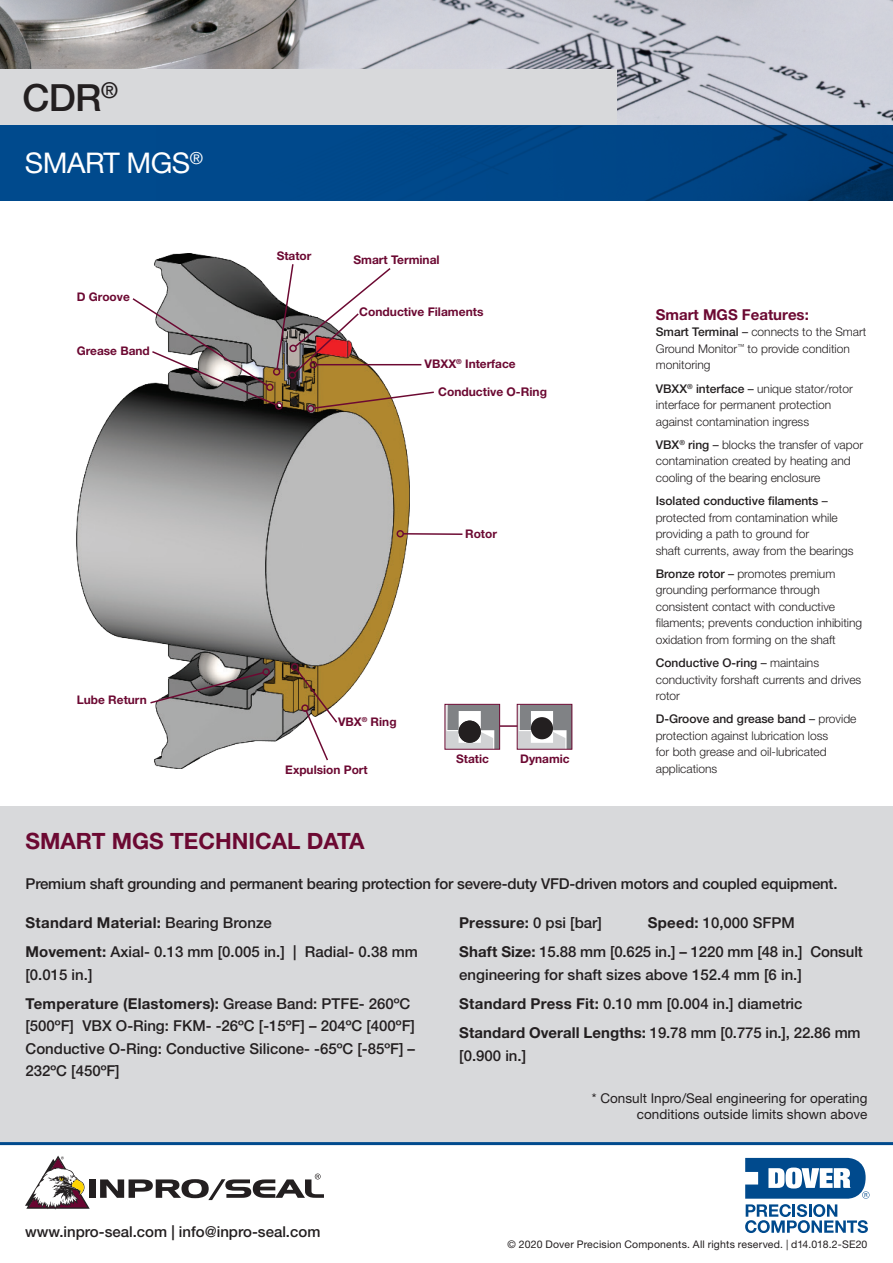
<style>
.page{position:relative;width:893px;height:1263px;background:#fff}
.page>*{position:absolute;margin:0;border:0;box-sizing:border-box;transform-origin:0 0}
.t1{font:500 37.5px "Helvetica Neue LT Std";color:#231f20}
.t2{font:28.5px "Helvetica Neue LT Std";letter-spacing:-.02em;color:#fff}
.t3{font:700 22.5px "Helvetica Neue LT Std";color:#6c0932}
.t4{font:500 15px/29.2px "Helvetica Neue LT Std";color:#231f20}
.t5{font:700 15px "Helvetica Neue LT Std";letter-spacing:.015em;color:#231f20}
.t6{font:700 15px "Helvetica Neue LT Pro";color:#6c0932}
.t7{font:13.5px/16.2px "Helvetica Neue LT Std";color:#231f20;text-align:right}
.t8{font:300 12px/16.5px "Helvetica Neue LT Std";color:#231f20}
.t9{font:700 12px "Helvetica Neue LT Std";color:#6c0932}
.t10{font:700 11.85px "Helvetica Neue LT Std";color:#6c0932}
.t11{font:10.5px "Helvetica Neue LT Std";letter-spacing:.02em;color:#231f20}
.s1{font-weight:500}
.s2{font-weight:400}
.s3{font-weight:700}
</style>
<div class="page">
<div style="left:0;top:807px;width:893px;height:336px;background:#d8d9db"></div>
<hr style="left:0;top:1142px;width:893px;height:3px;background:#004a8d">
<svg style="left:745px;top:1158px;width:124px;height:75px"></svg>
<div style="left:89px;top:1179px;width:7px;height:19px;background:#231f20"></div>
<svg style="left:25px;top:1155px;width:65px;height:54px"></svg>
<svg style="left:100px;top:1173px;width:224px;height:27px"></svg>
<img style="left:0;top:0;width:893px;height:125px">
<div style="left:0;top:69px;width:616px;height:56px;background:#d8d9db"></div>
<div style="left:0;top:125px;width:893px;height:76px;background:#004a8d"></div>
<img style="left:76px;top:253px;width:334px;height:515px">
<svg style="left:149px;top:671px;width:116px;height:34px"></svg>
<div style="left:262px;top:668px;width:8px;height:8px;border:1px solid #6c0932;border-radius:50%"></div>
<div style="left:307px;top:405px;width:7px;height:7px;border:1px solid #6c0932;border-radius:50%"></div>
<hr style="left:403px;top:533px;width:59px;height:2px;background:#6c0932">
<div style="left:397px;top:530px;width:7px;height:7px;border:1px solid #6c0932;border-radius:50%"></div>
<svg style="left:294px;top:667px;width:45px;height:95px"></svg>
<div style="left:291px;top:663px;width:7px;height:8px;border:1px solid #6c0932;border-radius:50%"></div>
<svg style="left:445px;top:704px;width:127px;height:45px"></svg>
<svg style="left:131px;top:263px;width:303px;height:147px"></svg>
<div style="left:289px;top:371px;width:7px;height:8px;border:2px solid #6c0932;border-radius:50%"></div>
<h1 class="t1" style="left:22px;top:75px;width:97px">CDR<sup>®</sup></h1>
<h2 class="t2" style="left:25px;top:146px;width:180px">SMART MGS<sup>®</sup></h2>
<p class="t10" style="left:77px;top:290px;width:55px">D Groove</p>
<p class="t10" style="left:77px;top:344px;width:75px">Grease Band</p>
<p class="t10" style="left:77px;top:692px;width:71px">Lube Return</p>
<p class="t10" style="left:277px;top:248px;width:36px">Stator</p>
<p class="t9" style="left:353px;top:252px;width:88px">Smart Terminal</p>
<p class="t9" style="left:359px;top:304px;width:126px">Conductive Filaments</p>
<p class="t10" style="left:425px;top:356px;width:93px">VBXX<sup>®</sup> Interface</p>
<p class="t9" style="left:438px;top:384px;width:110px">Conductive O-Ring</p>
<p class="t10" style="left:465px;top:527px;width:33px">Rotor</p>
<p class="t10" style="left:338px;top:714px;width:60px">VBX<sup>®</sup> Ring</p>
<p class="t10" style="left:285px;top:762px;width:84px">Expulsion Port</p>
<p class="t10" style="left:456px;top:751px;width:34px">Static</p>
<p class="t10" style="left:520px;top:751px;width:51px">Dynamic</p>
<h3 class="t3" style="left:26px;top:827px;width:341px">SMART MGS TECHNICAL DATA</h3>
<p class="t6" style="left:656px;top:305px;width:155px">Smart MGS Features:</p>
<p class="t8" style="left:656px;top:324px;width:212px"><span class="s1">Smart Terminal</span> <span class="s2">–</span> connects to the Smart<br>Ground Monitor<sup>™</sup> to provide condition monitoring</p>
<p class="t8" style="left:656px;top:380px;width:199px"><span class="s1">VBXX</span><sup>®</sup> <span class="s1">interface</span> <span class="s2">–</span> unique stator/rotor interface for permanent protection against contamination ingress</p>
<p class="t8" style="left:656px;top:436px;width:209px"><span class="s1">VBX</span><sup>®</sup> <span class="s1">ring</span> <span class="s2">–</span> blocks the transfer of vapor contamination created by heating and cooling of the bearing enclosure</p>
<p class="t8" style="left:656px;top:492px;width:199px"><span class="s1">Isolated conductive filaments</span> <span class="s2">– </span>protected from contamination while providing a path to ground for<br>shaft currents, away from the bearings</p>
<p class="t8" style="left:656px;top:565px;width:208px"><span class="s1">Bronze rotor</span> <span class="s2">–</span> promotes premium grounding performance through consistent contact with conductive filaments; prevents conduction inhibiting oxidation from forming on the shaft</p>
<p class="t8" style="left:656px;top:654px;width:207px"><span class="s1">Conductive O-ring</span> <span class="s2">–</span> maintains conductivity forshaft currents and drives rotor</p>
<p class="t8" style="left:656px;top:710px;width:202px"><span class="s1">D-Groove and grease band</span> <span class="s2">–</span> provide protection against lubrication loss<br>for both grease and oil-lubricated applications</p>
<p class="t4" style="left:26px;top:869px;width:814px">Premium shaft grounding and permanent bearing protection for severe-duty VFD-driven motors and coupled equipment.</p>
<p class="t4" style="left:26px;top:908px;width:394px"><span class="s3">Standard Material:</span> Bearing Bronze<br><span class="s3">Movement:</span> Axial- 0.13 mm [0.005 in.] | Radial- 0.38 mm</p>
<p class="t4" style="left:26px;top:959px;width:386px">[0.015 in.]<br><span class="s3">Temperature (Elastomers):</span> Grease Band: PTFE- 260ºC</p>
<p class="t4" style="left:26px;top:1014px;width:391px;line-height:22.5px;text-align:justify">[500ºF] VBX O-Ring: FKM- -26ºC [-15ºF] – 204ºC [400ºF] Conductive O-Ring: Conductive Silicone- -65ºC [-85ºF] – 232ºC [450ºF]</p>
<p class="t4" style="left:459px;top:908px;width:405px;text-indent:189px"><span class="s3">Speed:</span> 10,000 SFPM<br><span class="s3">Shaft Size:</span> 15.88 mm [0.625 in.] – 1220 mm [48 in.] Consult</p>
<p class="t4" style="left:459px;top:959px;width:403px">engineering for shaft sizes above 152.4 mm [6 in.]<br><span class="s3">Standard Press Fit:</span> 0.10 mm [0.004 in.] diametric<br><span class="s3">Standard Overall Lengths:</span> 19.78 mm [0.775 in.], 22.86 mm</p>
<p class="t4" style="left:459px;top:1040px;width:68px">[0.900 in.]</p>
<p class="t5" style="left:459px;top:913px;width:144px">Pressure: <span class="s1">0 psi [bar]</span></p>
<p class="t7" style="left:592px;top:1089px;width:277px">* Consult Inpro/Seal engineering for operating conditions outside limits shown above</p>
<p class="t4" style="left:25px;top:1217px;width:297px">www.inpro-seal.com | info@inpro-seal.com</p>
<p class="t11" style="left:508px;top:1238px;width:361px">© 2020 Dover Precision Components. All rights reserved. | d14.018.2-SE20</p>
</div>
